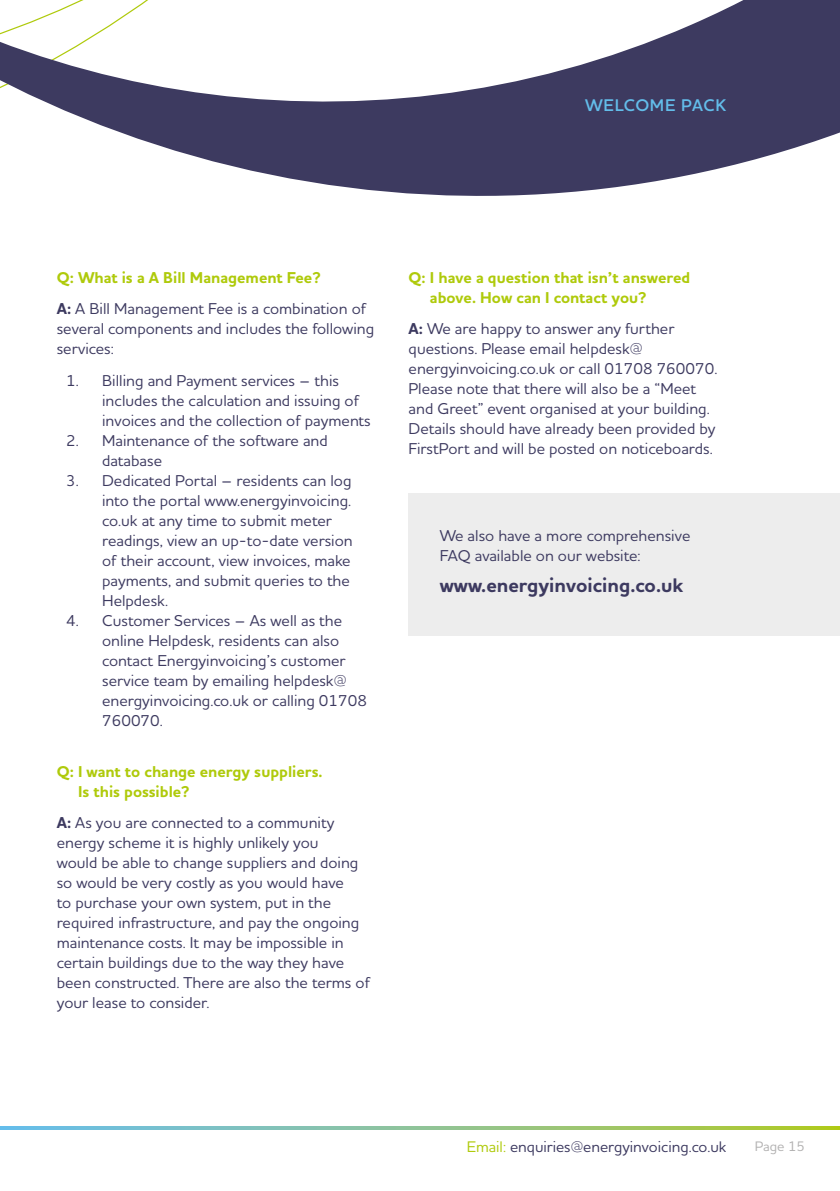
<style>
.page{position:relative;width:840px;height:1191px;background:#fff}
.page>*{position:absolute;margin:0;border:0;box-sizing:border-box;transform-origin:0 0}
.t1{font:700 20px "Houschka Pro";color:#3d3a60}
.t2{font:600 17.2px "Houschka Pro";letter-spacing:.04em;color:#63bdea}
.t3{font:500 16px/20px "Houschka Pro";color:#3d3a60}
.t4{font:700 16px/20px "Houschka Pro";color:#afca0b}
.t5{font:500 15.6px "Houschka Pro";color:#3d3a60}
.t6{font:500 14px "Houschka Pro";color:#b3b2b2}
.s1{font-weight:700;color:#afca0b}
.s2{font-weight:700}
.s3{color:#afca0b}
</style>
<div class="page">
<svg style="left:0;top:1126px;width:839px;height:3px;background:#8dc391"></svg>
<div style="left:408px;top:493px;width:431px;height:143px;background:#ededed"></div>
<svg style="left:0;top:0;width:839px;height:196px;fill:#3d3a60"></svg>
<p class="t2" style="left:585px;top:94px;width:143px">WELCOME PACK</p>
<p class="t3" style="left:57px;top:261px;width:311px;line-height:31.4px"><span class="s1">Q: What is a A Bill Management Fee?<br></span><span class="s2">A:</span> A Bill Management Fee is a combination of</p>
<p class="t3" style="left:57px;top:318px;width:319px">several components and includes the following services:</p>
<p class="t3" style="left:102px;top:370px;width:270px;text-indent:-36px">1. Billing and Payment services – this includes the calculation and issuing of invoices and the collection of payments</p>
<p class="t3" style="left:102px;top:430px;width:227px;text-indent:-36px">2. Maintenance of the software and database</p>
<p class="t3" style="left:102px;top:470px;width:252px;text-indent:-36px">3. Dedicated Portal – residents can log into the portal www.energyinvoicing. co.uk at any time to submit meter readings, view an up-to-date version of their account, view invoices, make payments, and submit queries to the Helpdesk.</p>
<p class="t3" style="left:102px;top:610px;width:266px;text-indent:-36px">4. Customer Services – As well as the online Helpdesk, residents can also contact Energyinvoicing’s customer service team by emailing helpdesk@ energyinvoicing.co.uk or calling 01708<br>760070.</p>
<p class="t4" style="left:78px;top:761px;width:246px;text-indent:-21px">Q: I want to change energy suppliers.<br>Is this possible?</p>
<p class="t3" style="left:57px;top:812px;width:315px"><span class="s2">A:</span> As you are connected to a community energy scheme it is highly unlikely you<br>would be able to change suppliers and doing so would be very costly as you would have<br>to purchase your own system, put in the required infrastructure, and pay the ongoing maintenance costs. It may be impossible in certain buildings due to the way they have been constructed. There are also the terms of your lease to consider.</p>
<p class="t4" style="left:429px;top:268px;width:262px;text-indent:-21px">Q: I have a question that isn’t answered above. How can I contact you?</p>
<p class="t3" style="left:408px;top:318px;width:310px"><span class="s2">A:</span> We are happy to answer any further questions. Please email helpdesk@ energyinvoicing.co.uk or call 01708 760070.<br>Please note that there will also be a “Meet and Greet” event organised at your building.<br>Details should have already been provided by FirstPort and will be posted on noticeboards.</p>
<p class="t3" style="left:439px;top:525px;width:252px">We also have a more comprehensive<br>FAQ available on our website:</p>
<p class="t1" style="left:439px;top:572px;width:245px">www.energyinvoicing.co.uk</p>
<p class="t5" style="left:466px;top:1136px;width:261px"><span class="s3">Email:</span> enquiries@energyinvoicing.co.uk</p>
<p class="t6" style="left:754px;top:1136px;width:52px">Page 15</p>
</div>
